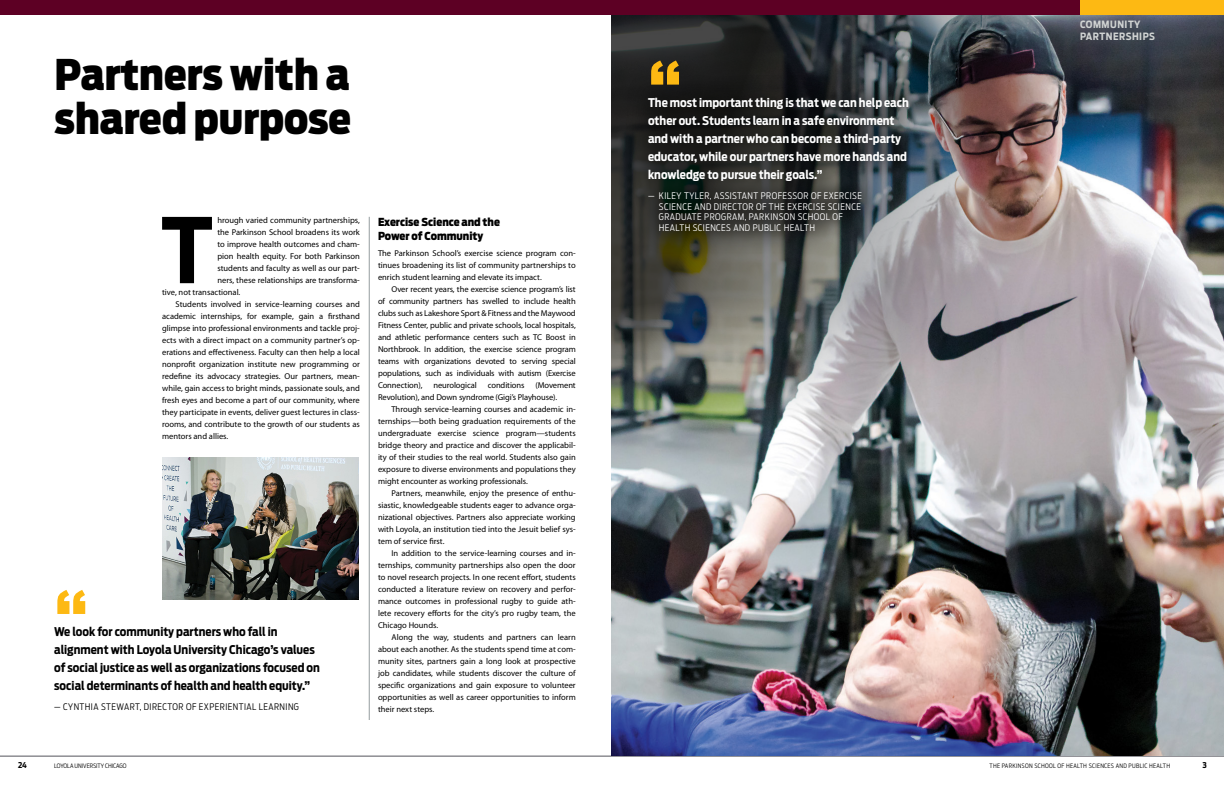
<style>
.page{position:relative;width:1224px;height:792px;background:#fff}
.page>*{position:absolute;margin:0;border:0;box-sizing:border-box;transform-origin:0 0}
.t1{font:700 89.5px "Antenna Cond";color:#000}
.t2{font:700 72px "Antenna Cond";color:#fdb913}
.t3{font:900 42px/44px "Antenna Cond";color:#000}
.t4{font:700 12px/18px "Antenna Cond";color:#fff}
.t5{font:700 12px/18px "Antenna Cond";color:#000}
.t6{font:900 11px/14px "Antenna Cond";color:#000}
.t7{font:700 10px/12px "Antenna Cond";letter-spacing:.05em;color:#d1d4d3}
.t8{font:300 9px/10.8px "Antenna Cond";letter-spacing:.05em;color:#fff}
.t9{font:300 9px "Antenna Cond";letter-spacing:.05em;color:#000}
.t10{font:8.5px/12px "Myriad Pro";color:#000;text-align:justify}
.t11{font:700 8px "Antenna Cond";color:#000}
.t12{font:300 6px "Antenna Cond";letter-spacing:.045em;color:#000}
.t13{font:300 6px "Antenna Cond";color:#000}
</style>
<div class="page">
<hr style="left:0;top:756px;width:1224px;height:1px;background:#54535b">
<hr style="left:369px;top:217px;width:1px;height:503px;background:#949c9f">
<img style="left:162px;top:457px;width:197px;height:143px">
<img style="left:612px;top:451px;width:612px;height:305px">
<img style="left:611px;top:14px;width:613px;height:437px">
<div style="left:624px;top:74px;width:308px;height:182px;background:#000;opacity:.6"></div>
<div style="left:0;top:0;width:1224px;height:14px;background:#5d0024"></div>
<div style="left:1080px;top:0;width:144px;height:14px;background:#fdb913"></div>
<h3 class="t3" style="left:55px;top:52px;width:298px">Partners with a shared purpose</h3>
<h2 class="t2" style="left:54px;top:568px;width:36px">“</h2>
<h1 class="t1" style="left:161px;top:190px;width:53px">T</h1>
<p class="t10" style="left:217px;top:214px;width:144px">hrough varied community partnerships,</p>
<p class="t10" style="left:217px;top:226px;width:144px">the Parkinson School broadens its work</p>
<p class="t10" style="left:217px;top:238px;width:144px">to improve health outcomes and cham-</p>
<p class="t10" style="left:217px;top:250px;width:144px">pion health equity. For both Parkinson</p>
<p class="t10" style="left:217px;top:262px;width:144px">students and faculty as well as our part-</p>
<p class="t10" style="left:217px;top:274px;width:144px">ners, these relationships are transforma-</p>
<p class="t10" style="left:162px;top:286px;width:80px">tive, not transactional.</p>
<p class="t10" style="left:176px;top:298px;width:186px">Students involved in service-learning courses and</p>
<p class="t10" style="left:162px;top:310px;width:199px">academic internships, for example, gain a firsthand</p>
<p class="t10" style="left:162px;top:322px;width:199px">glimpse into professional environments and tackle proj-</p>
<p class="t10" style="left:162px;top:334px;width:199px">ects with a direct impact on a community partner’s op-</p>
<p class="t10" style="left:162px;top:346px;width:199px">erations and effectiveness. Faculty can then help a local</p>
<p class="t10" style="left:162px;top:358px;width:199px">nonprofit organization institute new programming or</p>
<p class="t10" style="left:162px;top:370px;width:199px">redefine its advocacy strategies. Our partners, mean-</p>
<p class="t10" style="left:162px;top:382px;width:199px">while, gain access to bright minds, passionate souls, and</p>
<p class="t10" style="left:162px;top:394px;width:199px">fresh eyes and become a part of our community, where</p>
<p class="t10" style="left:162px;top:406px;width:199px">they participate in events, deliver guest lectures in class-</p>
<p class="t10" style="left:162px;top:418px;width:199px">rooms, and contribute to the growth of our students as</p>
<p class="t10" style="left:162px;top:430px;width:68px">mentors and allies.</p>
<h3 class="t5" style="left:54px;top:623px;width:267px">We look for community partners who fall in alignment with Loyola University Chicago’s values of social justice as well as organizations focused on social determinants of health and health equity.”</h3>
<p class="t9" style="left:54px;top:701px;width:246px">— CYNTHIA STEWART, DIRECTOR OF EXPERIENTIAL LEARNING</p>
<p class="t6" style="left:378px;top:215px;width:124px">Exercise Science and the<br>Power of Community</p>
<p class="t10" style="left:378px;top:247px;width:199px">The Parkinson School’s exercise science program con&shy;tinues broadening its list of community partnerships to enrich student learning and elevate its impact.</p>
<p class="t10" style="left:378px;top:283px;width:199px;text-indent:13px">Over recent years, the exercise science program’s list of community partners has swelled to include health clubs such as Lakeshore Sport &amp; Fitness and the Maywood Fitness Center, public and private schools, local hospitals, and athletic performance centers such as TC Boost in Northbrook. In addition, the exercise science program teams with organizations devoted to serving special populations, such as individuals with autism (Exercise Connection),</p>
<p class="t10" style="left:433px;top:379px;width:45px">neurological</p>
<p class="t10" style="left:488px;top:379px;width:38px">conditions</p>
<p class="t10" style="left:378px;top:379px;width:199px;text-indent:157px">(Movement<br>Revolution), and Down syndrome (Gigi’s Playhouse).</p>
<p class="t10" style="left:378px;top:403px;width:199px;text-indent:13px">Through service-learning courses and academic in&shy;ternships—both being graduation requirements of the undergraduate exercise science program—students bridge theory and practice and discover the applicabil&shy;ity of their studies to the real world. Students also gain exposure to diverse environments and populations they might encounter as working professionals.</p>
<p class="t10" style="left:378px;top:487px;width:199px;text-indent:13px">Partners, meanwhile, enjoy the presence of enthu&shy;siastic, knowledgeable students eager to advance orga&shy;nizational objectives. Partners also appreciate working with Loyola, an institution tied into the Jesuit belief sys&shy;tem of service first.</p>
<p class="t10" style="left:378px;top:547px;width:199px;text-indent:13px">In addition to the service-learning courses and in&shy;ternships, community partnerships also open the door to novel research projects. In one recent effort, students conducted a literature review on recovery and perfor&shy;mance outcomes in professional rugby to guide ath&shy;lete recovery efforts for the city’s pro rugby team, the Chicago Hounds.</p>
<p class="t10" style="left:378px;top:631px;width:199px;text-indent:13px">Along the way, students and partners can learn about each another. As the students spend time at com&shy;munity sites, partners gain a long look at prospective job candidates, while students discover the culture of specific organizations and gain exposure to volunteer opportunities as well as career opportunities to inform their next steps.</p>
<h2 class="t2" style="left:648px;top:39px;width:36px">“</h2>
<h3 class="t4" style="left:648px;top:93px;width:262px">The most important thing is that we can help each other out. Students learn in a safe environment and with a partner who can become a third-party educator, while our partners have more hands and knowledge to pursue their goals.”</h3>
<p class="t8" style="left:659px;top:190px;width:204px;text-indent:-11px">— KILEY TYLER, ASSISTANT PROFESSOR OF EXERCISE SCIENCE AND DIRECTOR OF THE EXERCISE SCIENCE GRADUATE PROGRAM, PARKINSON SCHOOL OF HEALTH SCIENCES AND PUBLIC HEALTH</p>
<p class="t7" style="left:1080px;top:18px;width:76px">COMMUNITY<br>PARTNERSHIPS</p>
<p class="t11" style="left:18px;top:759px;width:10px">24</p>
<p class="t13" style="left:54px;top:762px;width:74px">LOYOLA UNIVERSITY CHICAGO</p>
<p class="t12" style="left:990px;top:762px;width:182px">THE PARKINSON SCHOOL OF HEALTH SCIENCES AND PUBLIC HEALTH</p>
<p class="t11" style="left:1202px;top:760px;width:6px">3</p>
</div>
